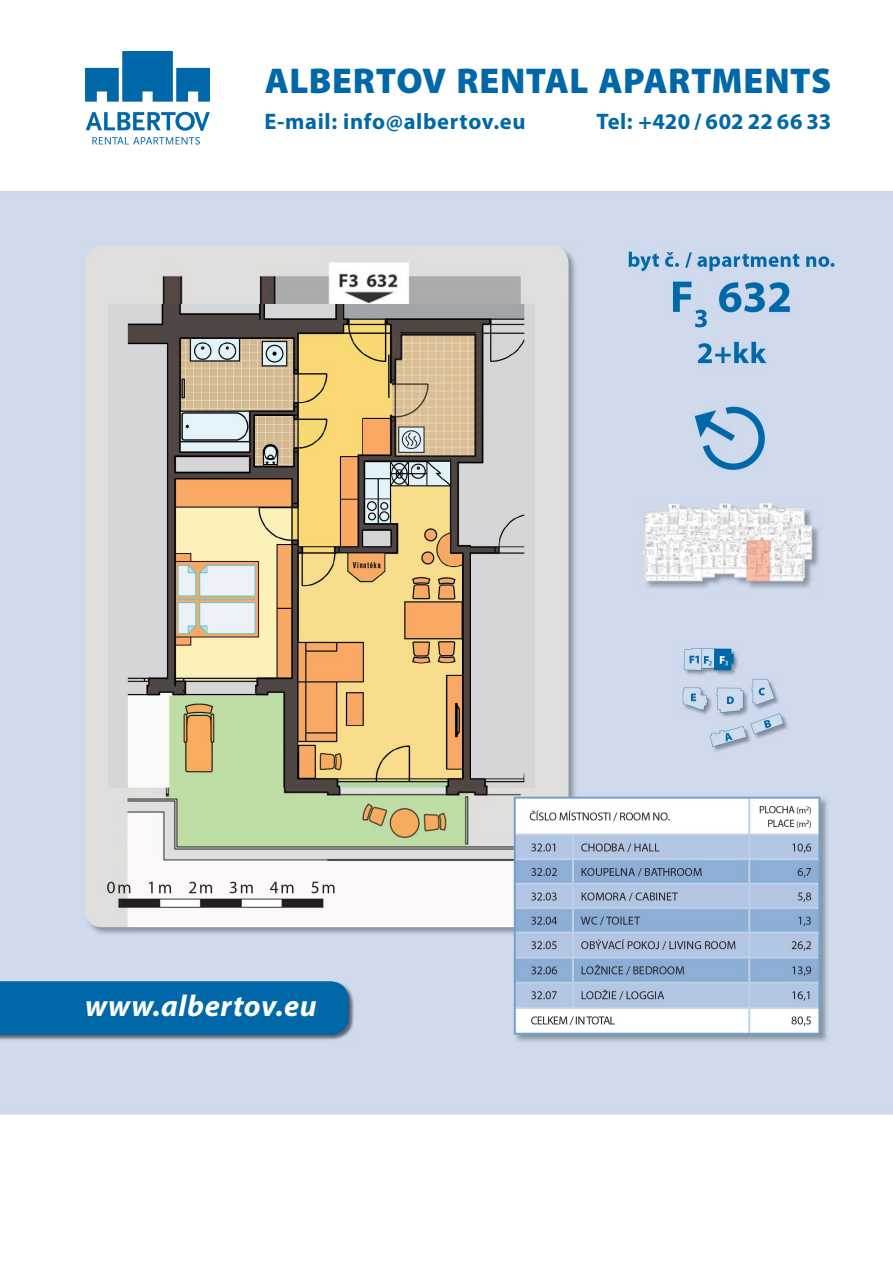
<style>
.page{position:relative;width:893px;height:1263px;background:#fff}
.page>*{position:absolute;margin:0;border:0;box-sizing:border-box;transform-origin:0 0}
.t1{font:900 36px "Myriad Pro";letter-spacing:.01em;color:#0068a9}
.t2{font:italic 700 30.15px "Myriad Pro";letter-spacing:.02em;color:#fff}
.t3{font:700 22.5px "Myriad Pro";letter-spacing:.03em;color:#0068a9}
.t4{font:700 22.5px "Myriad Pro";letter-spacing:.01em;color:#0068a9}
</style>
<div class="page">
<img style="left:0;top:191px;width:893px;height:923px">
<svg style="left:85px;top:51px;width:125px;height:51px"></svg>
<svg style="left:86px;top:112px;width:124px;height:19px"></svg>
<svg style="left:92px;top:137px;width:108px;height:8px"></svg>
<div style="left:0;top:981px;width:354px;height:60px;background:#231f20;opacity:.4"></div>
<div style="left:0;top:981px;width:349px;height:54px;background:#0068a9"></div>
<p class="t1" style="left:265px;top:60px;width:568px">ALBERTOV RENTAL APARTMENTS</p>
<p class="t3" style="left:265px;top:107px;width:262px">E-mail: info@albertov.eu</p>
<p class="t4" style="left:596px;top:106px;width:236px">Tel: +420 / 602 22 66 33</p>
<p class="t2" style="left:85px;top:986px;width:233px">www.albertov.eu</p>
</div>
